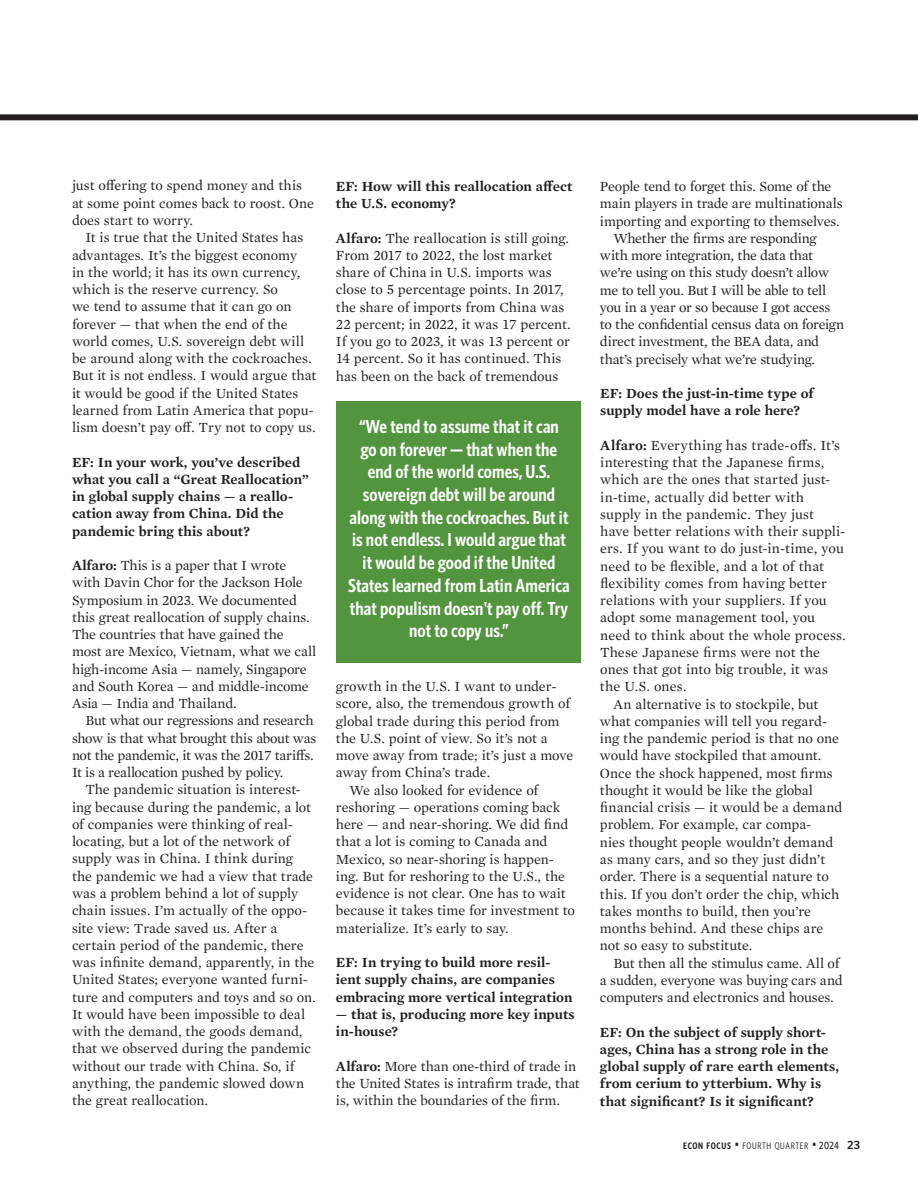
<style>
.page{position:relative;width:918px;height:1188px;background:#fff}
.page>*{position:absolute;margin:0;border:0;box-sizing:border-box;transform-origin:0 0}
.t1{font:600 18.9px/22.6px "Whitney Condensed";letter-spacing:.005em;color:#fff;text-align:center}
.t2{font:14.25px/17.2px "Mercury Text G1";letter-spacing:-.005em;color:#231f20}
.t3{font:600 14.25px/17.2px "Mercury Text G1";color:#231f20}
.t4{font:14.25px/17.2px "Mercury Text G1";letter-spacing:-.025em;color:#231f20}
.t5{font:14.25px "Mercury Text G1";letter-spacing:.02em;color:#231f20}
.t6{font:9.45px "Whitney Condensed";letter-spacing:.07em;color:#231f20}
.s1{font-weight:600}
.s2{font-size:13.5px}
.s3{font-weight:500;font-size:10.5px}
.s4{font-family:"Whitney";font-weight:600;font-size:12px}
</style>
<div class="page">
<div style="left:0;top:114px;width:918px;height:6px;background:#231f20"></div>
<div style="left:336px;top:401px;width:245px;height:261px;background:#52953e"></div>
<p class="t2" style="left:72px;top:176px;width:243px">just offering to spend money and this at some point comes back to roost. One does start to worry.</p>
<p class="t2" style="left:72px;top:228px;width:246px;text-indent:13px">It is true that the United States has advantages. It’s the biggest economy<br>in the world; it has its own currency, which is the reserve currency. So<br>we tend to assume that it can go on forever — that when the end of the world comes, U.S. sovereign debt will be around along with the cockroaches.<br>But it is not endless. I would argue that it would be good if the United States learned from Latin America that popu&shy;lism doesn’t pay off. Try not to copy us.</p>
<p class="t3" style="left:72px;top:453px;width:238px">EF: In your work, you’ve described what you call a “Great Reallocation” in global supply chains — a reallo&shy;cation away from China. Did the pandemic bring this about?</p>
<p class="t2" style="left:72px;top:556px;width:246px"><span class="s1">Alfaro:</span> This is a paper that I wrote with Davin Chor for the Jackson Hole Symposium in 2023. We documented this great reallocation of supply chains.<br>The countries that have gained the most are Mexico, Vietnam, what we call high-income Asia — namely, Singapore and South Korea — and middle-income Asia — India and Thailand.</p>
<p class="t4" style="left:72px;top:711px;width:246px;text-indent:13px">But what our regressions and research show is that what brought this about was not the pandemic, it was the 2017 tariffs.<br>It is a reallocation pushed by policy.</p>
<p class="t2" style="left:72px;top:780px;width:245px;text-indent:13px">The pandemic situation is interest&shy;ing because during the pandemic, a lot of companies were thinking of real&shy;locating, but a lot of the network of supply was in China. I think during the pandemic we had a view that trade was a problem behind a lot of supply chain issues. I’m actually of the oppo&shy;site view: Trade saved us. After a certain period of the pandemic, there was infinite demand, apparently, in the United States; everyone wanted furni&shy;ture and computers and toys and so on.<br>It would have been impossible to deal with the demand, the goods demand, that we observed during the pandemic without our trade with China. So, if anything, the pandemic slowed down the great reallocation.</p>
<p class="t3" style="left:336px;top:177px;width:238px">EF: How will this reallocation affect the U.S. economy?</p>
<p class="t2" style="left:336px;top:228px;width:236px"><span class="s1">Alfaro:</span> The reallocation is still going.<br>From 2017 to 2022, the lost market share of China in U.S. imports was close to 5 percentage points. In 2017, the share of imports from China was 22 percent; in 2022, it was 17 percent.<br>If you go to 2023, it was 13 percent or 14 percent. So it has continued. This has been on the back of tremendous</p>
<p class="t1" style="left:348px;top:414px;width:223px">“We tend to assume that it can<br>go on forever — that when the end of the world comes, U.S. sovereign debt will be around along with the cockroaches. But it is not endless. I would argue that it would be good if the United<br>States learned from Latin America that populism doesn't pay off. Try not to copy us.”</p>
<p class="t2" style="left:336px;top:677px;width:222px">growth in the U.S. I want to under-</p>
<p class="t2" style="left:336px;top:694px;width:236px">score, also, the tremendous growth of</p>
<p class="t2" style="left:336px;top:712px;width:225px">global trade during this period from</p>
<p class="t2" style="left:336px;top:729px;width:213px">the U.S. point of view. So it’s not a</p>
<p class="t2" style="left:336px;top:746px;width:239px">move away from trade; it’s just a move</p>
<p class="t2" style="left:336px;top:763px;width:156px">away from China’s trade.</p>
<p class="t2" style="left:349px;top:781px;width:190px">We also looked for evidence of</p>
<p class="t2" style="left:336px;top:798px;width:226px">reshoring — operations coming back</p>
<p class="t2" style="left:336px;top:815px;width:234px">here — and near-shoring. We did find</p>
<p class="t2" style="left:336px;top:832px;width:213px">that a lot is coming to Canada and</p>
<p class="t2" style="left:336px;top:850px;width:219px">Mexico, so near-shoring is happen-</p>
<p class="t2" style="left:336px;top:867px;width:231px">ing. But for reshoring to the U.S., the</p>
<p class="t2" style="left:336px;top:884px;width:231px">evidence is not clear. One has to wait</p>
<p class="t2" style="left:336px;top:901px;width:241px">because it takes time for investment to</p>
<p class="t2" style="left:336px;top:919px;width:174px">materialize. It’s early to say.</p>
<p class="t3" style="left:336px;top:953px;width:238px">EF: In trying to build more resil&shy;ient supply chains, are companies embracing more vertical integration</p>
<p class="t3" style="left:336px;top:1005px;width:240px">— that is, producing more key inputs in-house?</p>
<p class="t2" style="left:336px;top:1057px;width:245px"><span class="s1">Alfaro:</span> More than one-third of trade in the United States is intrafirm trade, that is, within the boundaries of the firm.</p>
<p class="t2" style="left:600px;top:177px;width:233px">People tend to forget this. Some of the</p>
<p class="t2" style="left:600px;top:194px;width:244px">main players in trade are multinationals</p>
<p class="t2" style="left:600px;top:211px;width:241px">importing and exporting to themselves.</p>
<p class="t4" style="left:613px;top:229px;width:205px">Whether the firms are responding</p>
<p class="t4" style="left:600px;top:246px;width:215px">with more integration, the data that</p>
<p class="t2" style="left:600px;top:263px;width:231px">we’re using on this study doesn’t allow</p>
<p class="t2" style="left:600px;top:280px;width:228px">me to tell you. But I will be able to tell</p>
<p class="t2" style="left:600px;top:298px;width:232px">you in a year or so because I got access</p>
<p class="t4" style="left:600px;top:315px;width:246px">to the confidential census data on foreign</p>
<p class="t2" style="left:600px;top:332px;width:221px">direct investment, the BEA data, and</p>
<p class="t4" style="left:600px;top:349px;width:217px">that’s precisely what we’re studying.</p>
<p class="t3" style="left:600px;top:384px;width:215px">EF: Does the just-in-time type of supply model have a role here?</p>
<p class="t2" style="left:600px;top:436px;width:241px"><span class="s1">Alfaro:</span> Everything has trade-offs. It’s</p>
<p class="t2" style="left:600px;top:453px;width:226px">interesting that the Japanese firms,</p>
<p class="t2" style="left:600px;top:470px;width:232px">which are the ones that started just-</p>
<p class="t5" style="left:600px;top:487px;width:205px">in-time, actually did better with</p>
<p class="t2" style="left:600px;top:505px;width:215px">supply in the pandemic. They just</p>
<p class="t2" style="left:600px;top:522px;width:247px">have better relations with their suppli-</p>
<p class="t2" style="left:600px;top:539px;width:245px">ers. If you want to do just-in-time, you</p>
<p class="t2" style="left:600px;top:557px;width:225px">need to be flexible, and a lot of that</p>
<p class="t2" style="left:600px;top:574px;width:228px">flexibility comes from having better</p>
<p class="t2" style="left:600px;top:591px;width:228px">relations with your suppliers. If you</p>
<p class="t2" style="left:600px;top:608px;width:216px">adopt some management tool, you</p>
<p class="t2" style="left:600px;top:626px;width:247px">need to think about the whole process.</p>
<p class="t2" style="left:600px;top:643px;width:221px">These Japanese firms were not the</p>
<p class="t2" style="left:600px;top:660px;width:229px">ones that got into big trouble, it was</p>
<p class="t2" style="left:600px;top:677px;width:88px">the U.S. ones.</p>
<p class="t2" style="left:613px;top:695px;width:206px">An alternative is to stockpile, but</p>
<p class="t2" style="left:600px;top:712px;width:229px">what companies will tell you regard-</p>
<p class="t2" style="left:600px;top:729px;width:240px">ing the pandemic period is that no one</p>
<p class="t2" style="left:600px;top:746px;width:223px">would have stockpiled that amount.</p>
<p class="t2" style="left:600px;top:764px;width:234px">Once the shock happened, most firms</p>
<p class="t2" style="left:600px;top:781px;width:214px">thought it would be like the global</p>
<p class="t2" style="left:600px;top:798px;width:244px">financial crisis — it would be a demand</p>
<p class="t2" style="left:600px;top:815px;width:213px">problem. For example, car compa-</p>
<p class="t2" style="left:600px;top:833px;width:235px">nies thought people wouldn’t demand</p>
<p class="t2" style="left:600px;top:850px;width:227px">as many cars, and so they just didn’t</p>
<p class="t2" style="left:600px;top:867px;width:230px">order. There is a sequential nature to</p>
<p class="t2" style="left:600px;top:884px;width:241px">this. If you don’t order the chip, which</p>
<p class="t2" style="left:600px;top:902px;width:213px">takes months to build, then you’re</p>
<p class="t2" style="left:600px;top:919px;width:225px">months behind. And these chips are</p>
<p class="t2" style="left:600px;top:936px;width:154px">not so easy to substitute.</p>
<p class="t2" style="left:613px;top:953px;width:227px">But then all the stimulus came. All of</p>
<p class="t2" style="left:600px;top:971px;width:244px">a sudden, everyone was buying cars and</p>
<p class="t2" style="left:600px;top:988px;width:235px">computers and electronics and houses.</p>
<p class="t3" style="left:600px;top:1022px;width:241px">EF: On the subject of supply short&shy;ages, China has a strong role in the global supply of rare earth elements, from cerium to ytterbium. Why is that significant? Is it significant?</p>
<p class="t6" style="left:683px;top:1140px;width:178px"><span class="s1">ECON FOCUS</span> <span class="s2">•</span> FOURTH QUARTER <span class="s2">•</span> <span class="s3">2024</span> <span class="s4">23</span></p>
</div>
